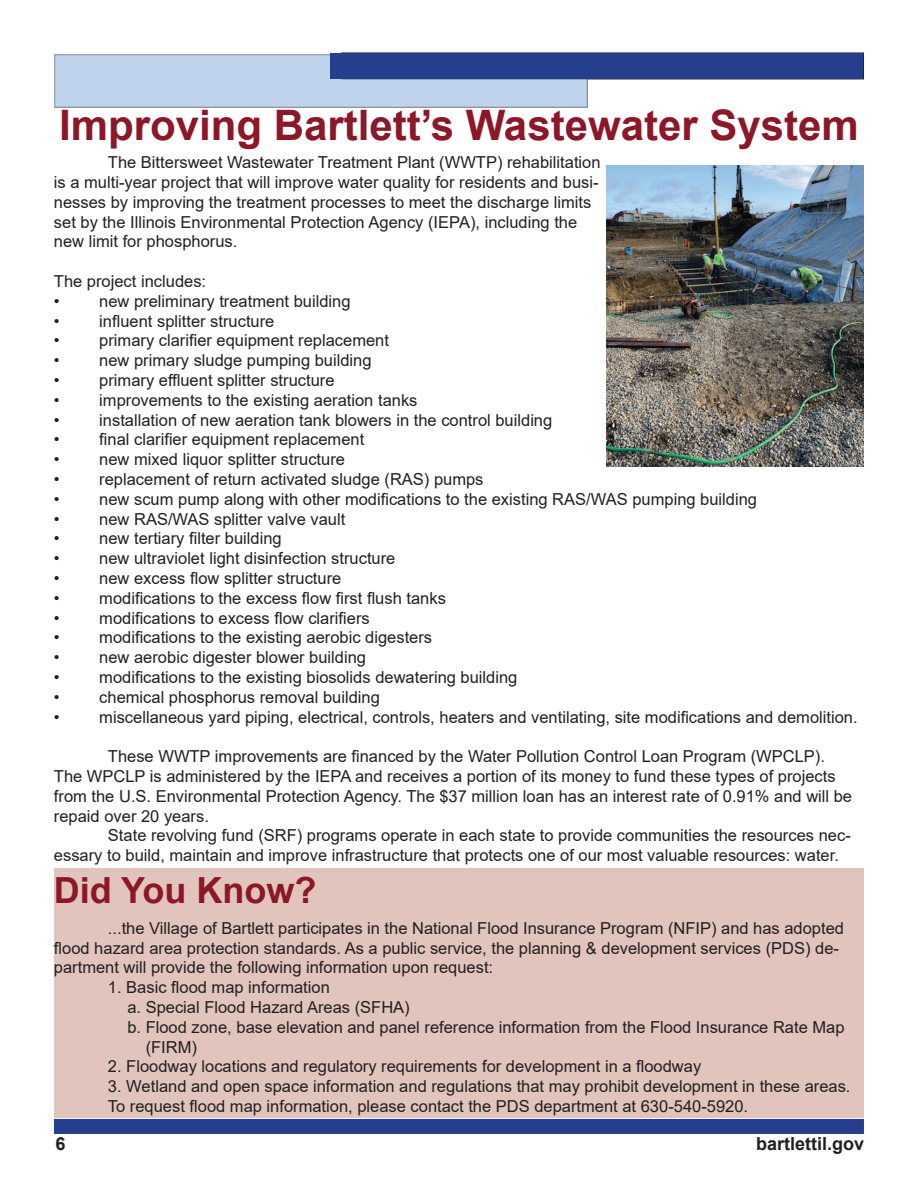
<style>
.page{position:relative;width:918px;height:1188px;background:#fff}
.page>*{position:absolute;margin:0;border:0;box-sizing:border-box;transform-origin:0 0}
.t1{font:700 42px "Arial";color:#8b1728}
.t2{font:700 36px "Arial";color:#8b1728}
.t3{font:700 18px "Arial";color:#231f20}
.t4{font:16.5px/19.8px "Arial";color:#231f20}
</style>
<div class="page">
<svg style="left:329px;top:52px;width:535px;height:28px"></svg>
<div style="left:55px;top:55px;width:532px;height:52px;background:#c0d3ec"></div>
<div style="left:331px;top:53px;width:532px;height:26px;background:#253f8e"></div>
<div style="left:54px;top:1119px;width:810px;height:15px;background:#253f8e"></div>
<div style="left:54px;top:869px;width:810px;height:249px;background:#e1c4bb"></div>
<img style="left:606px;top:165px;width:258px;height:302px">
<h1 class="t1" style="left:59px;top:95px;width:801px">Improving Bartlett’s Wastewater System</h1>
<p class="t4" style="left:54px;top:152px;width:548px;text-indent:54px">The Bittersweet Wastewater Treatment Plant (WWTP) rehabilitation is a multi-year project that will improve water quality for residents and busi&shy;nesses by improving the treatment processes to meet the discharge limits set by the Illinois Environmental Protection Agency (IEPA), including the new limit for phosphorus.</p>
<p class="t4" style="left:54px;top:271px;width:154px">The project includes:</p>
<p class="t4" style="left:54px;top:291px;width:298px">• new preliminary treatment building</p>
<p class="t4" style="left:54px;top:311px;width:222px">• influent splitter structure</p>
<p class="t4" style="left:54px;top:331px;width:337px">• primary clarifier equipment replacement</p>
<p class="t4" style="left:54px;top:350px;width:319px">• new primary sludge pumping building</p>
<p class="t4" style="left:54px;top:370px;width:282px">• primary effluent splitter structure</p>
<p class="t4" style="left:54px;top:390px;width:365px">• improvements to the existing aeration tanks</p>
<p class="t4" style="left:54px;top:410px;width:500px">• installation of new aeration tank blowers in the control building</p>
<p class="t4" style="left:54px;top:430px;width:312px">• final clarifier equipment replacement</p>
<p class="t4" style="left:54px;top:449px;width:293px">• new mixed liquor splitter structure</p>
<p class="t4" style="left:54px;top:469px;width:431px">• replacement of return activated sludge (RAS) pumps</p>
<p class="t4" style="left:54px;top:489px;width:705px">• new scum pump along with other modifications to the existing RAS/WAS pumping building</p>
<p class="t4" style="left:54px;top:509px;width:293px">• new RAS/WAS splitter valve vault</p>
<p class="t4" style="left:54px;top:529px;width:229px">• new tertiary filter building</p>
<p class="t4" style="left:54px;top:548px;width:343px">• new ultraviolet light disinfection structure</p>
<p class="t4" style="left:54px;top:568px;width:289px">• new excess flow splitter structure</p>
<p class="t4" style="left:54px;top:588px;width:393px">• modifications to the excess flow first flush tanks</p>
<p class="t4" style="left:54px;top:608px;width:317px">• modifications to excess flow clarifiers</p>
<p class="t4" style="left:54px;top:628px;width:380px">• modifications to the existing aerobic digesters</p>
<p class="t4" style="left:54px;top:647px;width:314px">• new aerobic digester blower building</p>
<p class="t4" style="left:54px;top:667px;width:465px">• modifications to the existing biosolids dewatering building</p>
<p class="t4" style="left:54px;top:687px;width:327px">• chemical phosphorus removal building</p>
<p class="t4" style="left:54px;top:707px;width:805px">• miscellaneous yard piping, electrical, controls, heaters and ventilating, site modifications and demolition.</p>
<p class="t4" style="left:54px;top:746px;width:800px;text-indent:54px">These WWTP improvements are financed by the Water Pollution Control Loan Program (WPCLP).<br>The WPCLP is administered by the IEPA and receives a portion of its money to fund these types of projects from the U.S. Environmental Protection Agency. The $37 million loan has an interest rate of 0.91% and will be repaid over 20 years.</p>
<p class="t4" style="left:54px;top:826px;width:798px;text-indent:54px">State revolving fund (SRF) programs operate in each state to provide communities the resources nec&shy;essary to build, maintain and improve infrastructure that protects one of our most valuable resources: water.</p>
<h2 class="t2" style="left:54px;top:865px;width:264px">Did You Know?</h2>
<p class="t4" style="left:54px;top:918px;width:792px;text-indent:54px">...the Village of Bartlett participates in the National Flood Insurance Program (NFIP) and has adopted flood hazard area protection standards. As a public service, the planning &amp; development services (PDS) de&shy;partment will provide the following information upon request:</p>
<p class="t4" style="left:108px;top:977px;width:223px">1. Basic flood map information</p>
<p class="t4" style="left:127px;top:997px;width:284px">a. Special Flood Hazard Areas (SFHA)</p>
<p class="t4" style="left:127px;top:1017px;width:719px">b. Flood zone, base elevation and panel reference information from the Flood Insurance Rate Map</p>
<p class="t4" style="left:146px;top:1037px;width:53px">(FIRM)</p>
<p class="t4" style="left:108px;top:1057px;width:595px">2. Floodway locations and regulatory requirements for development in a floodway</p>
<p class="t4" style="left:108px;top:1076px;width:744px">3. Wetland and open space information and regulations that may prohibit development in these areas.<br>To request flood map information, please contact the PDS department at 630-540-5920.</p>
<p class="t3" style="left:55px;top:1131px;width:12px">6</p>
<p class="t3" style="left:756px;top:1131px;width:110px">bartlettil.gov</p>
</div>
